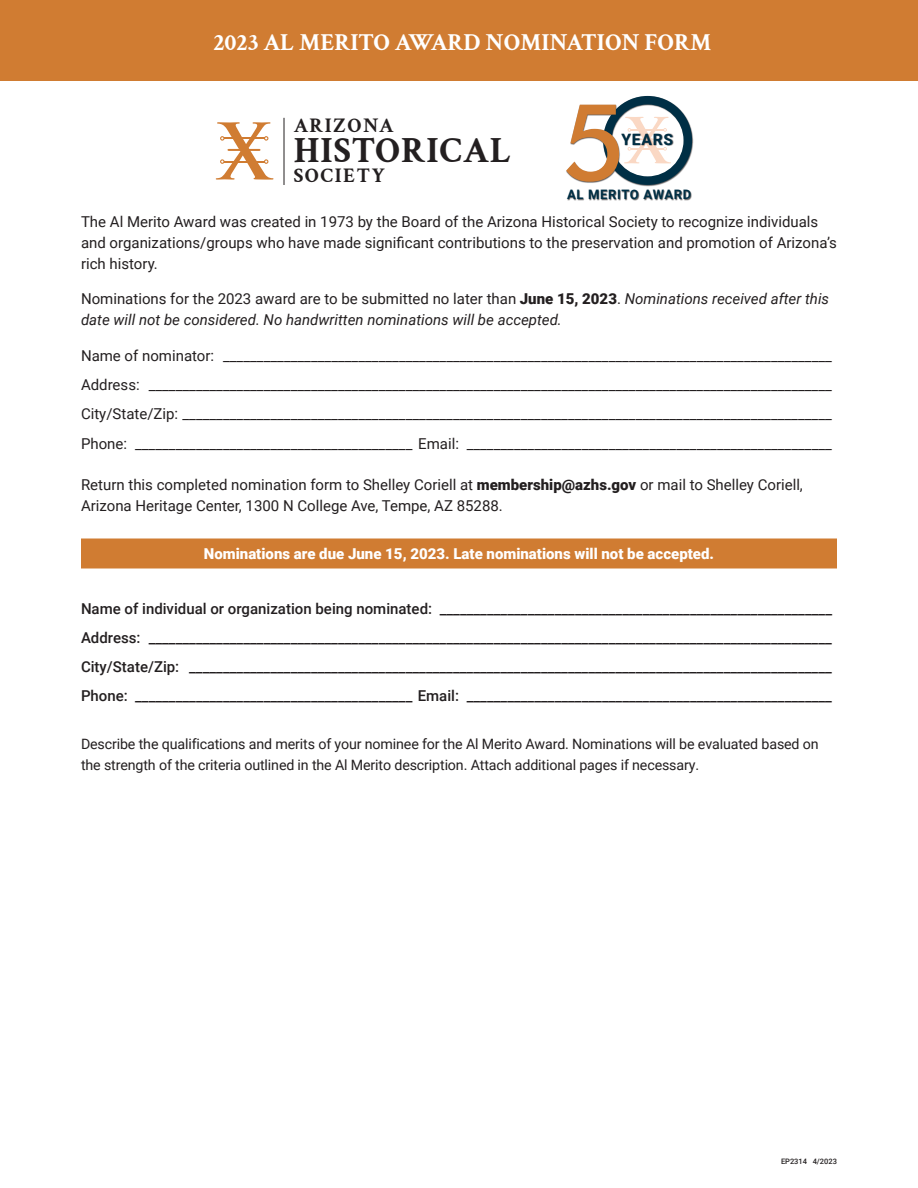
<style>
.page{position:relative;width:918px;height:1188px;background:#fff}
.page>*{position:absolute;margin:0;border:0;box-sizing:border-box;transform-origin:0 0}
.t1{font:700 36.45px "Crimson Text";letter-spacing:.025em;color:#231f20}
.subhead{font:700 24px "Crimson Text";color:#fff}
.t2{font:700 20.55px "Crimson Text";letter-spacing:.075em;color:#231f20}
.t3{font:700 15.6px "Roboto";letter-spacing:.05em;color:#002f45}
.text_med_w_tabs{font:15px/21px "Roboto";color:#231f20}
.text_med_w_tabs-2{font:500 15px/29.2px "Roboto";color:#231f20;text-align:justify}
.text_med_w_tabs-3{font:italic 15px/21px "Roboto";color:#231f20}
.text_med_w_tabs-4{font:900 15px "Roboto";color:#fff}
.text_med_w_tabs-5{font:14.25px/21px "Roboto";letter-spacing:-.01em;color:#231f20}
.t4{font:700 13.05px "Roboto";letter-spacing:.05em;color:#002f45}
.t5{font:500 7.5px "Roboto";color:#231f20}
.s1{font-style:normal}
.s2{font-weight:900;font-style:normal}
.s3{font-weight:900}
</style>
<div class="page">
<div style="left:0;top:0;width:918px;height:81px;background:#d07c32"></div>
<svg style="left:216px;top:122px;width:58px;height:58px"></svg>
<hr style="left:284px;top:118px;width:1px;height:67px;background:#231f20">
<img style="left:567px;top:95px;width:127px;height:106px">
<svg style="left:566px;top:96px;width:126px;height:89px"></svg>
<div style="left:81px;top:538px;width:756px;height:30px;background:#d07c32"></div>
<p class="subhead" style="left:213px;top:24px;width:499px">2023 AL MERITO AWARD NOMINATION FORM</p>
<h3 class="t2" style="left:294px;top:110px;width:101px">ARIZONA</h3>
<h1 class="t1" style="left:294px;top:123px;width:219px">HISTORICAL</h1>
<h3 class="t2" style="left:294px;top:160px;width:93px">SOCIETY</h3>
<p class="t3" style="left:622px;top:128px;width:53px">YEARS</p>
<p class="t4" style="left:567px;top:186px;width:126px">AL MERITO AWARD</p>
<p class="text_med_w_tabs" style="left:81px;top:211px;width:757px">The Al Merito Award was created in 1973 by the Board of the Arizona Historical Society to recognize individuals and organizations/groups who have made significant contributions to the preservation and promotion of Arizona’s rich history.</p>
<p class="text_med_w_tabs-3" style="left:81px;top:287px;width:750px"><span class="s1">Nominations for the 2023 award are to be submitted no later than</span> <span class="s2">June 15, 2023</span><span class="s1">.</span> Nominations received after this date will not be considered. No handwritten nominations will be accepted.</p>
<p class="text_med_w_tabs" style="left:81px;top:340px;width:753px;line-height:29.2px;text-align:justify">Name of nominator: __________________________________________________________________________________________ Address: _____________________________________________________________________________________________________ City/State/Zip: ________________________________________________________________________________________________ Phone: _________________________________________ Email: ______________________________________________________</p>
<p class="text_med_w_tabs" style="left:81px;top:473px;width:723px">Return this completed nomination form to Shelley Coriell at <span class="s3">membership@azhs.gov</span> or mail to Shelley Coriell,<br>Arizona Heritage Center, 1300 N College Ave, Tempe, AZ 85288.</p>
<p class="text_med_w_tabs-4" style="left:204px;top:543px;width:512px">Nominations are due June 15, 2023. Late nominations will not be accepted.</p>
<p class="text_med_w_tabs-2" style="left:81px;top:593px;width:753px">Name of individual or organization being nominated: __________________________________________________________ Address: _____________________________________________________________________________________________________ City/State/Zip: _______________________________________________________________________________________________ Phone: _________________________________________ Email: ______________________________________________________</p>
<p class="text_med_w_tabs-5" style="left:81px;top:733px;width:739px">Describe the qualifications and merits of your nominee for the Al Merito Award. Nominations will be evaluated based on the strength of the criteria outlined in the Al Merito description. Attach additional pages if necessary.</p>
<p class="t5" style="left:781px;top:1156px;width:57px">EP2314 4/2023</p>
</div>
